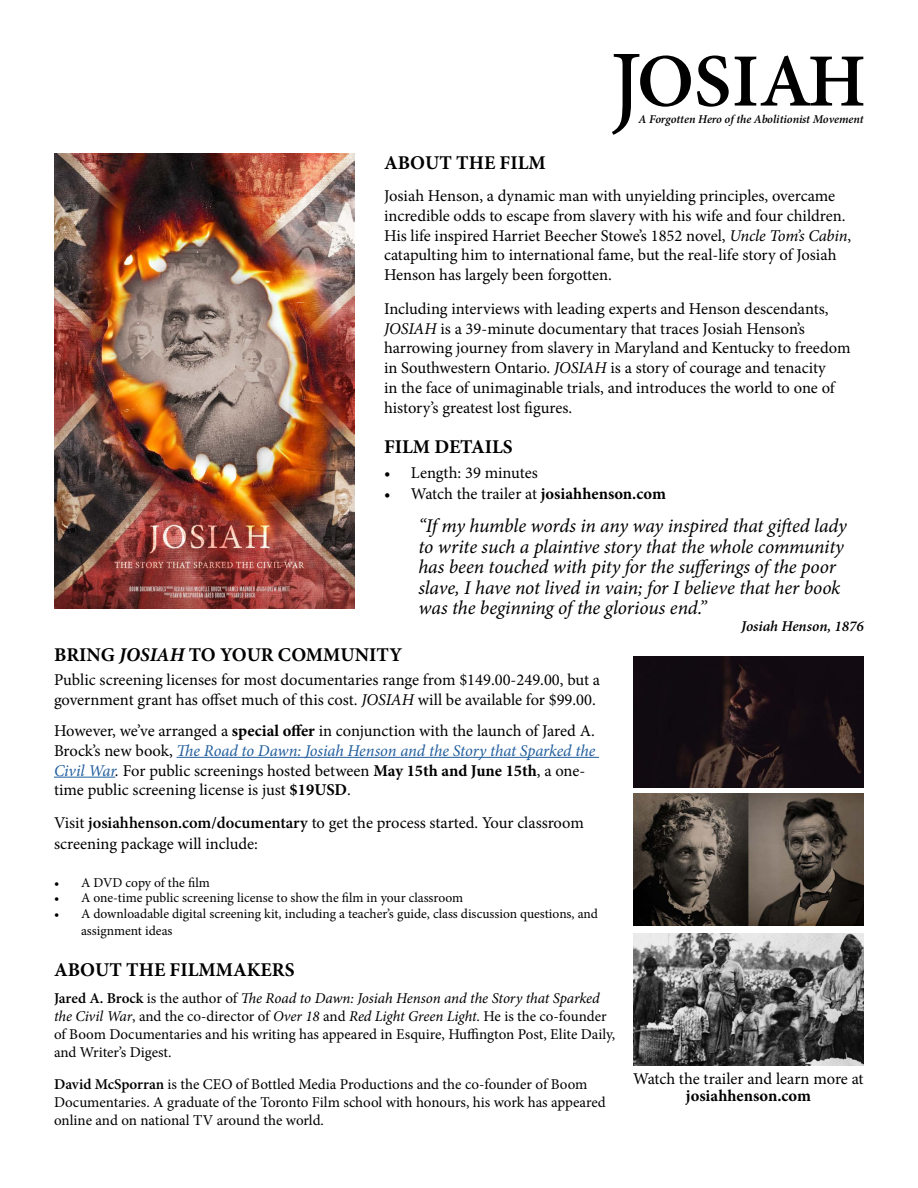
<style>
.page{position:relative;width:918px;height:1188px;background:#fff}
.page>*{position:absolute;margin:0;border:0;box-sizing:border-box;transform-origin:0 0}
.t1{font:600 75.3px "Minion Pro";color:#000}
.t2{font:italic 19.5px/20.4px "Minion Pro";letter-spacing:-.01em;color:#000}
.t3{font:700 19.5px "Minion Pro";color:#000}
.t4{font:16.5px/19.8px "Minion Pro";color:#000}
.t5{font:700 16.5px "Minion Pro";color:#000}
.t6{font:15px/18px "Minion Pro";letter-spacing:-.005em;color:#000}
.t7{font:italic 600 15px "Minion Pro";color:#000}
.t8{font:13.5px/16.2px "Minion Pro";color:#000}
.t9{font:italic 600 12px "Minion Pro";color:#000}
.s1{font-weight:400;font-size:99.15px}
.s2{font-style:italic}
.s3{font-weight:700}
.s4{font-style:italic;color:#215e9e}
.s5{font-weight:600}
</style>
<div class="page">
<hr style="left:177px;top:757px;width:422px;height:1px;background:#215e9e">
<hr style="left:54px;top:777px;width:61px;height:1px;background:#215e9e">
<img style="left:633px;top:656px;width:231px;height:131px">
<img style="left:633px;top:793px;width:231px;height:133px">
<img style="left:633px;top:934px;width:231px;height:132px">
<img style="left:54px;top:154px;width:301px;height:455px">
<p class="t3" style="left:384px;top:149px;width:163px">ABOUT THE FILM</p>
<h1 class="t1" style="left:609px;top:29px;width:258px"><span class="s1">J</span>OSIAH</h1>
<p class="t9" style="left:639px;top:111px;width:227px">A Forgotten Hero of the Abolitionist Movement</p>
<p class="t4" style="left:384px;top:186px;width:469px">Josiah Henson, a dynamic man with unyielding principles, overcame incredible odds to escape from slavery with his wife and four children.<br>His life inspired Harriet Beecher Stowe’s 1852 novel, <span class="s2">Uncle Tom’s Cabin</span>, catapulting him to international fame, but the real-life story of Josiah Henson has largely been forgotten.</p>
<p class="t4" style="left:384px;top:299px;width:468px">Including interviews with leading experts and Henson descendants, <span class="s2">JOSIAH</span> is a 39-minute documentary that traces Josiah Henson’s harrowing journey from slavery in Maryland and Kentucky to freedom in Southwestern Ontario. <span class="s2">JOSIAH</span> is a story of courage and tenacity<br>in the face of unimaginable trials, and introduces the world to one of history’s greatest lost figures.</p>
<p class="t3" style="left:384px;top:433px;width:130px">FILM DETAILS</p>
<p class="t4" style="left:384px;top:463px;width:155px">• Length: 39 minutes</p>
<p class="t4" style="left:384px;top:484px;width:283px">• Watch the trailer at <span class="s3">josiahhenson.com</span></p>
<p class="t3" style="left:54px;top:641px;width:350px">BRING <span class="s2">JOSIAH</span> TO YOUR COMMUNITY</p>
<p class="t2" style="left:418px;top:516px;width:430px">“If my humble words in any way inspired that gifted lady to write such a plaintive story that the whole community has been touched with pity for the sufferings of the poor slave, I have not lived in vain; for I believe that her book was the beginning of the glorious end.”</p>
<p class="t7" style="left:741px;top:616px;width:124px">Josiah Henson, 1876</p>
<p class="t4" style="left:54px;top:670px;width:548px">Public screening licenses for most documentaries range from $149.00-249.00, but a government grant has offset much of this cost. <span class="s2">JOSIAH</span> will be available for $99.00.</p>
<p class="t4" style="left:54px;top:721px;width:543px">However, we’ve arranged a <span class="s3">special offer</span> in conjunction with the launch of Jared A.<br>Brock’s new book, <span class="s4">The Road to Dawn: Josiah Henson and the Story that Sparked the Civil War</span><span class="s2">.</span> For public screenings hosted between <span class="s3">May 15th and June 15th</span>, a one&shy;time public screening license is just <span class="s3">$19USD</span>.</p>
<p class="t4" style="left:54px;top:812px;width:531px;line-height:21.6px">Visit <span class="s5">josiahhenson.com/documentary</span> to get the process started. Your classroom screening package will include:</p>
<p class="t8" style="left:54px;top:874px;width:157px">• A DVD copy of the film</p>
<p class="t8" style="left:54px;top:890px;width:411px">• A one-time public screening license to show the film in your classroom</p>
<p class="t8" style="left:81px;top:906px;width:518px;text-indent:-27px">• A downloadable digital screening kit, including a teacher’s guide, class discussion questions, and assignment ideas</p>
<p class="t3" style="left:54px;top:956px;width:242px">ABOUT THE FILMMAKERS</p>
<p class="t6" style="left:54px;top:989px;width:563px"><span class="s5">Jared A. Brock</span> is the author of <span class="s2">The Road to Dawn: Josiah Henson and the Story that Sparked the Civil War</span>, and the co-director of <span class="s2">Over 18</span> and <span class="s2">Red Light Green Light</span>. He is the co-founder of Boom Documentaries and his writing has appeared in Esquire, Huffington Post, Elite Daily, and Writer’s Digest.</p>
<p class="t6" style="left:54px;top:1075px;width:553px"><span class="s5">David McSporran</span> is the CEO of Bottled Media Productions and the co-founder of Boom<br>Documentaries. A graduate of the Toronto Film school with honours, his work has appeared online and on national TV around the world.</p>
<p class="t4" style="left:633px;top:1069px;width:232px">Watch the trailer and learn more at</p>
<p class="t5" style="left:686px;top:1084px;width:127px">josiahhenson.com</p>
</div>
